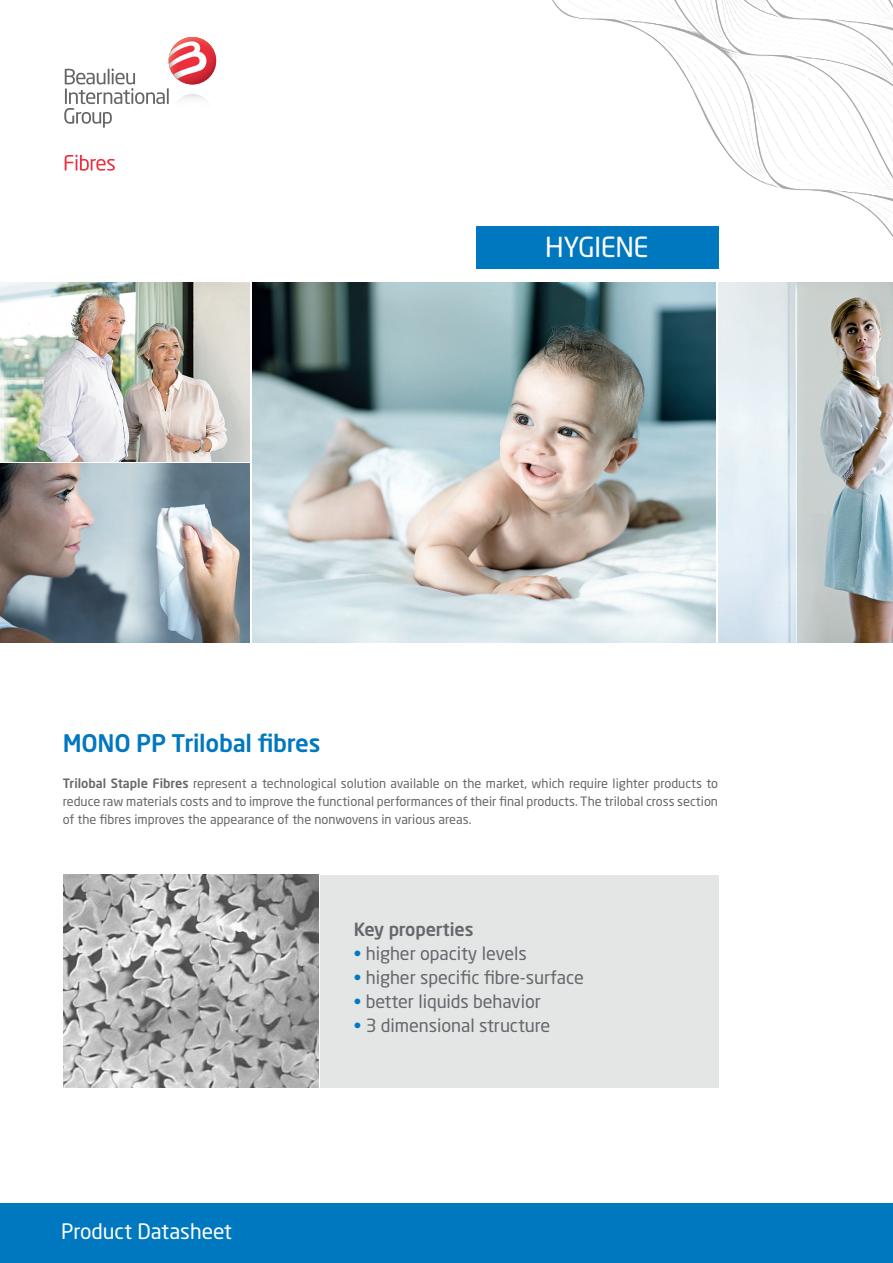
<style>
.page{position:relative;width:893px;height:1263px;background:#fff}
.page>*{position:absolute;margin:0;border:0;box-sizing:border-box;transform-origin:0 0}
.t1{font:27.3px "Neo Sans Pro";letter-spacing:-.02em;color:#fff}
.t2{font:500 24px "Neo Sans Pro";letter-spacing:-.01em;color:#0078c0}
.t3{font:21px "Neo Sans Pro";color:#fff}
.t4{font:18px "Neo Sans Pro";letter-spacing:-.005em;color:#64686c}
.t5{font:500 18px "Neo Sans Pro";letter-spacing:-.005em;color:#64686c}
.t6{font:12.75px/18px "Neo Sans Pro";color:#64686c;text-align:justify}
.s1{font-weight:500}
.s2{color:#0078c0}
</style>
<div class="page">
<img style="left:179px;top:37px;width:37px;height:43px">
<svg style="left:64px;top:41px;width:143px;height:87px"></svg>
<svg style="left:65px;top:155px;width:50px;height:16px"></svg>
<svg style="left:552px;top:0;width:341px;height:237px"></svg>
<div style="left:0;top:1203px;width:893px;height:60px;background:#0078c0"></div>
<div style="left:476px;top:226px;width:243px;height:43px;background:#0078c0"></div>
<img style="left:719px;top:283px;width:174px;height:359px">
<div style="left:320px;top:875px;width:399px;height:212px;background:#e4e6e6"></div>
<img style="left:252px;top:283px;width:463px;height:359px">
<img style="left:0;top:283px;width:249px;height:178px">
<img style="left:0;top:463px;width:249px;height:179px">
<img style="left:64px;top:875px;width:255px;height:212px">
<p class="t1" style="left:545px;top:231px;width:105px">HYGIENE</p>
<p class="t2" style="left:63px;top:728px;width:259px">MONO PP Trilobal fibres</p>
<p class="t6" style="left:63px;top:774px;width:657px"><span class="s1">Trilobal Staple Fibres</span> represent a technological solution available on the market, which require lighter products to reduce raw materials costs and to improve the functional performances of their final products. The trilobal cross section of the fibres improves the appearance of the nonwovens in various areas.</p>
<p class="t3" style="left:61px;top:1218px;width:173px">Product Datasheet</p>
<p class="t5" style="left:354px;top:918px;width:121px">Key properties</p>
<p class="t4" style="left:354px;top:942px;width:175px"><span class="s2">•</span> higher opacity levels</p>
<p class="t4" style="left:354px;top:966px;width:232px"><span class="s2">•</span> higher specific fibre-surface</p>
<p class="t4" style="left:354px;top:990px;width:189px"><span class="s2">•</span> better liquids behavior</p>
<p class="t4" style="left:354px;top:1014px;width:198px"><span class="s2">•</span> 3 dimensional structure</p>
</div>
